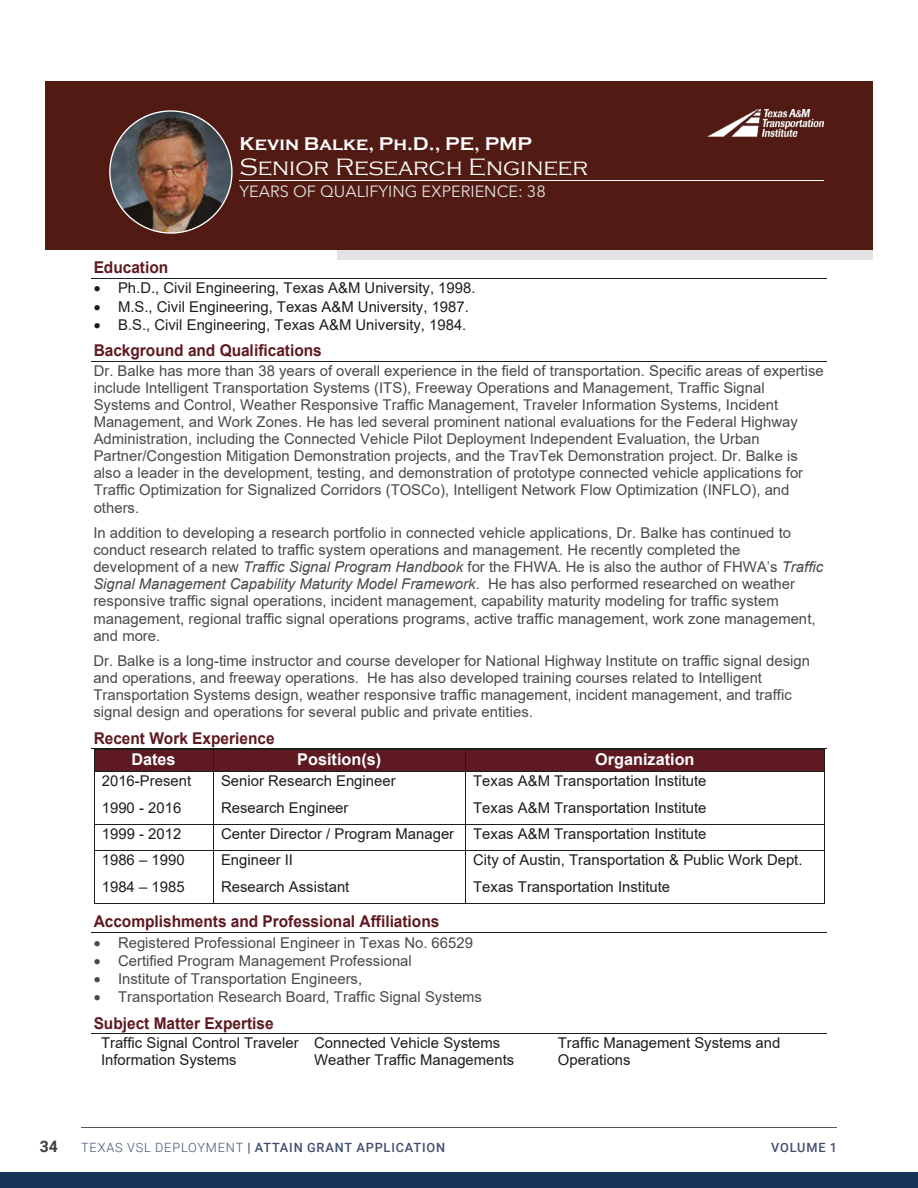
<style>
.page{position:relative;width:918px;height:1188px;background:#fff}
.page>*{position:absolute;margin:0;border:0;box-sizing:border-box;transform-origin:0 0}
.t1{font:300 24.3px "Copperplate Gothic";color:#fff}
.t2{font:700 18.9px "Copperplate Gothic";letter-spacing:.005em;color:#fff}
.t3{font:700 16.2px "Arial";color:#5e1a20;scale:.95 1}
.t4{font:16.2px "Avenir Next LT Pro";color:#e3e3e3}
.t5{font:700 16.2px "Arial";color:#fff}
.t6{font:700 15.75px "Roboto";color:#453d37}
.t7{font:14.85px/17.1px "Arial";color:#4a4949}
.t8{font:14.85px/17.1px "Arial";color:#1d1d1b}
.t9{font:500 12.75px "Roboto";letter-spacing:.065em;color:#414f6f}
.s1{font-style:italic}
.s2{font-weight:300}
</style>
<div class="page">
<div style="left:0;top:1173px;width:918px;height:15px;background:#173557"></div>
<hr style="left:81px;top:1127px;width:756px;height:1px;background:#1d1d1b">
<div style="left:338px;top:248px;width:535px;height:12px;background:#e3e3e3"></div>
<div style="left:45px;top:81px;width:828px;height:169px;background:#511b14"></div>
<img style="left:707px;top:109px;width:117px;height:28px">
<hr style="left:239px;top:180px;width:585px;height:1px;background:#fff">
<hr style="left:92px;top:278px;width:735px;height:1px;background:#1d1d1b">
<hr style="left:92px;top:361px;width:735px;height:1px;background:#1d1d1b">
<hr style="left:92px;top:749px;width:735px;height:1px;background:#1d1d1b">
<div style="left:94px;top:750px;width:119px;height:21px;background:#5e1a20"></div>
<div style="left:214px;top:750px;width:251px;height:21px;background:#5e1a20"></div>
<div style="left:466px;top:750px;width:358px;height:21px;background:#5e1a20"></div>
<hr style="left:95px;top:771px;width:118px;height:1px;background:#1d1d1b">
<hr style="left:215px;top:771px;width:250px;height:1px;background:#1d1d1b">
<hr style="left:467px;top:771px;width:357px;height:1px;background:#1d1d1b">
<hr style="left:95px;top:798px;width:118px;height:1px;background:#1d1d1b">
<hr style="left:214px;top:798px;width:251px;height:1px;background:#1d1d1b">
<hr style="left:466px;top:798px;width:358px;height:1px;background:#1d1d1b">
<hr style="left:95px;top:824px;width:118px;height:1px;background:#1d1d1b">
<hr style="left:214px;top:824px;width:251px;height:1px;background:#1d1d1b">
<hr style="left:466px;top:824px;width:358px;height:1px;background:#1d1d1b">
<hr style="left:95px;top:850px;width:118px;height:1px;background:#1d1d1b">
<hr style="left:214px;top:850px;width:251px;height:1px;background:#1d1d1b">
<hr style="left:466px;top:850px;width:358px;height:1px;background:#1d1d1b">
<hr style="left:95px;top:877px;width:118px;height:1px;background:#1d1d1b">
<hr style="left:214px;top:877px;width:251px;height:1px;background:#1d1d1b">
<hr style="left:466px;top:877px;width:358px;height:1px;background:#1d1d1b">
<svg style="left:94px;top:750px;width:2px;height:154px"></svg>
<hr style="left:95px;top:903px;width:118px;height:1px;background:#1d1d1b">
<svg style="left:213px;top:750px;width:2px;height:154px"></svg>
<hr style="left:214px;top:903px;width:251px;height:1px;background:#1d1d1b">
<svg style="left:465px;top:750px;width:2px;height:154px"></svg>
<hr style="left:466px;top:903px;width:358px;height:1px;background:#1d1d1b">
<svg style="left:824px;top:750px;width:1px;height:154px"></svg>
<hr style="left:92px;top:932px;width:735px;height:1px;background:#1d1d1b">
<hr style="left:92px;top:1034px;width:735px;height:1px;background:#1d1d1b">
<img style="left:110px;top:111px;width:122px;height:122px;border-radius:61px">
<p class="t2" style="left:239px;top:134px;width:294px">Kevin Balke, Ph.D., PE, PMP</p>
<h1 class="t1" style="left:239px;top:154px;width:350px">Senior Research Engineer</h1>
<p class="t4" style="left:239px;top:182px;width:308px">YEARS OF QUALIFYING EXPERIENCE: 38</p>
<p class="t3" style="left:94px;top:256px;width:80px">Education</p>
<p class="t8" style="left:94px;top:280px;width:383px">• Ph.D., Civil Engineering, Texas A&amp;M University, 1998.</p>
<p class="t8" style="left:94px;top:298px;width:377px">• M.S., Civil Engineering, Texas A&amp;M University, 1987.</p>
<p class="t8" style="left:94px;top:316px;width:374px">• B.S., Civil Engineering, Texas A&amp;M University, 1984.</p>
<p class="t3" style="left:94px;top:339px;width:242px">Background and Qualifications</p>
<p class="t7" style="left:94px;top:362px;width:732px">Dr. Balke has more than 38 years of overall experience in the field of transportation. Specific areas of expertise include Intelligent Transportation Systems (ITS), Freeway Operations and Management, Traffic Signal Systems and Control, Weather Responsive Traffic Management, Traveler Information Systems, Incident Management, and Work Zones. He has led several prominent national evaluations for the Federal Highway Administration, including the Connected Vehicle Pilot Deployment Independent Evaluation, the Urban Partner/Congestion Mitigation Demonstration projects, and the TravTek Demonstration project. Dr. Balke is also a leader in the development, testing, and demonstration of prototype connected vehicle applications for Traffic Optimization for Signalized Corridors (TOSCo), Intelligent Network Flow Optimization (INFLO), and others.</p>
<p class="t7" style="left:93px;top:524px;width:731px">In addition to developing a research portfolio in connected vehicle applications, Dr. Balke has continued to conduct research related to traffic system operations and management. He recently completed the development of a new <span class="s1">Traffic Signal Program Handbook</span> for the FHWA. He is also the author of FHWA’s <span class="s1">Traffic Signal Management Capability Maturity Model Framework</span>. He has also performed researched on weather responsive traffic signal operations, incident management, capability maturity modeling for traffic system management, regional traffic signal operations programs, active traffic management, work zone management, and more.</p>
<p class="t7" style="left:93px;top:652px;width:718px">Dr. Balke is a long-time instructor and course developer for National Highway Institute on traffic signal design and operations, and freeway operations. He has also developed training courses related to Intelligent Transportation Systems design, weather responsive traffic management, incident management, and traffic signal design and operations for several public and private entities.</p>
<p class="t3" style="left:94px;top:727px;width:192px">Recent Work Experience</p>
<p class="t5" style="left:131px;top:748px;width:46px">Dates</p>
<p class="t5" style="left:297px;top:748px;width:85px">Position(s)</p>
<p class="t5" style="left:595px;top:748px;width:101px">Organization</p>
<p class="t8" style="left:102px;top:772px;width:91px">2016-Present</p>
<p class="t8" style="left:221px;top:772px;width:176px">Senior Research Engineer</p>
<p class="t8" style="left:473px;top:772px;width:235px">Texas A&amp;M Transportation Institute</p>
<p class="t8" style="left:102px;top:799px;width:81px">1990 - 2016</p>
<p class="t8" style="left:221px;top:799px;width:129px">Research Engineer</p>
<p class="t8" style="left:473px;top:799px;width:235px">Texas A&amp;M Transportation Institute</p>
<p class="t8" style="left:102px;top:825px;width:81px">1999 - 2012</p>
<p class="t8" style="left:221px;top:825px;width:235px">Center Director / Program Manager</p>
<p class="t8" style="left:473px;top:825px;width:235px">Texas A&amp;M Transportation Institute</p>
<p class="t8" style="left:102px;top:851px;width:84px">1986 – 1990</p>
<p class="t8" style="left:221px;top:851px;width:74px">Engineer II</p>
<p class="t8" style="left:473px;top:851px;width:331px">City of Austin, Transportation &amp; Public Work Dept.</p>
<p class="t8" style="left:102px;top:878px;width:84px">1984 – 1985</p>
<p class="t8" style="left:221px;top:878px;width:130px">Research Assistant</p>
<p class="t8" style="left:473px;top:878px;width:199px">Texas Transportation Institute</p>
<p class="t3" style="left:94px;top:910px;width:365px">Accomplishments and Professional Affiliations</p>
<p class="t7" style="left:94px;top:934px;width:381px">• Registered Professional Engineer in Texas No. 66529</p>
<p class="t7" style="left:94px;top:952px;width:320px">• Certified Program Management Professional</p>
<p class="t7" style="left:94px;top:970px;width:270px">• Institute of Transportation Engineers,</p>
<p class="t7" style="left:94px;top:988px;width:390px">• Transportation Research Board, Traffic Signal Systems</p>
<p class="t3" style="left:94px;top:1012px;width:191px">Subject Matter Expertise</p>
<p class="t8" style="left:101px;top:1034px;width:199px">Traffic Signal Control Traveler<br>Information Systems</p>
<p class="t8" style="left:314px;top:1034px;width:202px">Connected Vehicle Systems<br>Weather Traffic Managements</p>
<p class="t8" style="left:558px;top:1034px;width:224px">Traffic Management Systems and<br>Operations</p>
<p class="t6" style="left:40px;top:1135px;width:20px">34</p>
<p class="t9" style="left:81px;top:1139px;width:365px"><span class="s2">TEXAS VSL DEPLOYMENT</span> | ATTAIN GRANT APPLICATION</p>
<p class="t9" style="left:771px;top:1139px;width:67px">VOLUME 1</p>
</div>
